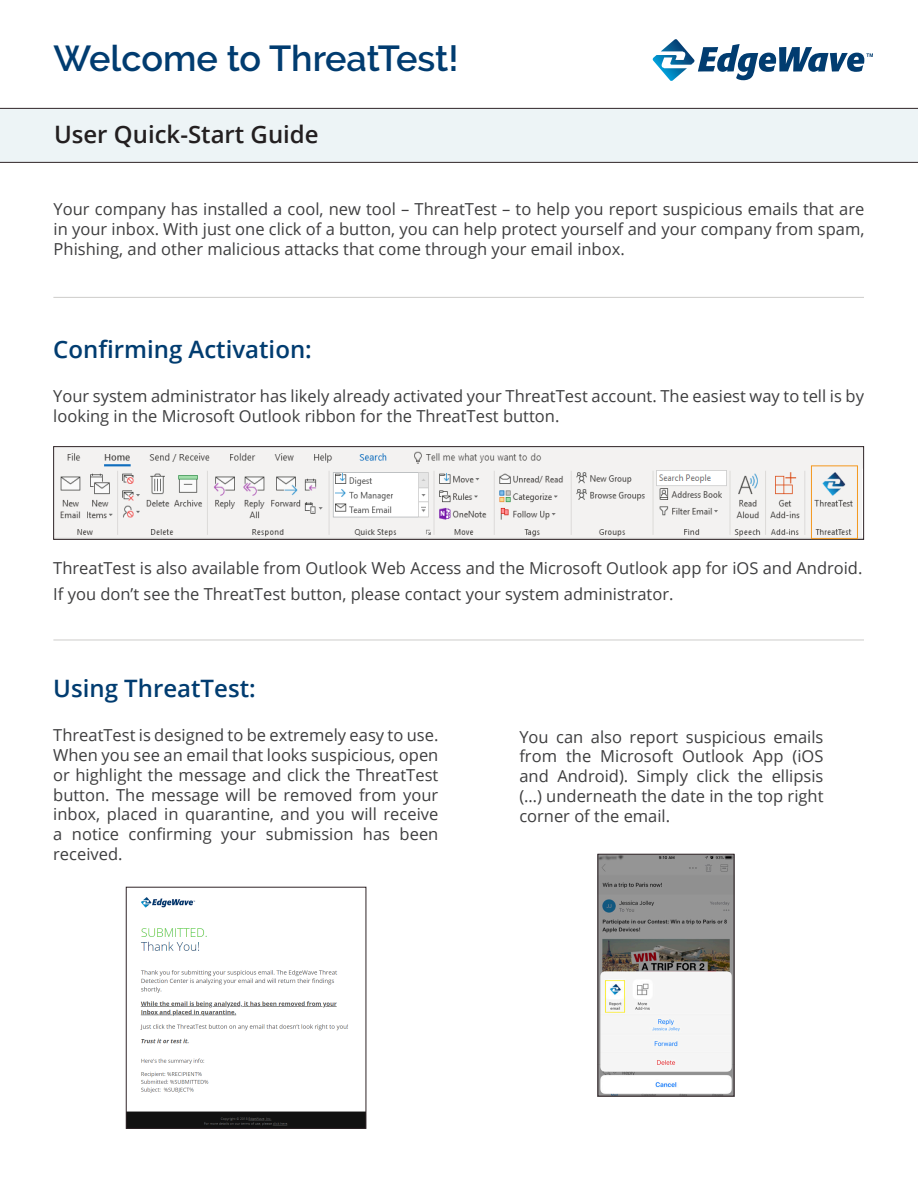
<style>
.page{position:relative;width:918px;height:1188px;background:#fff}
.page>*{position:absolute;margin:0;border:0;box-sizing:border-box;transform-origin:0 0}
.t1{font:600 36px "Raleway";color:#013c70}
.t2{font:600 24px "Open Sans";color:#013c70}
.t3{font:600 24px "Open Sans";color:#231f20}
.t4{font:16.5px/19.8px "Open Sans";color:#3e3e3f;text-align:justify}
</style>
<div class="page">
<svg style="left:652px;top:39px;width:221px;height:42px"></svg>
<div style="left:0;top:108px;width:918px;height:55px;background:#edf4f6"></div>
<img style="left:128px;top:897px;width:236px;height:230px">
<div style="left:126px;top:887px;width:240px;height:242px;border:1px solid #2f2427"></div>
<img style="left:600px;top:856px;width:132px;height:239px">
<div style="left:598px;top:854px;width:136px;height:243px;border:1px solid #2f2427"></div>
<hr style="left:53px;top:640px;width:811px;height:1px;background:#ceccca">
<img style="left:55px;top:448px;width:807px;height:90px">
<div style="left:53px;top:446px;width:811px;height:94px;border:1px solid #2f2427"></div>
<div style="left:811px;top:465px;width:47px;height:74px;border:1px solid #f3981e"></div>
<hr style="left:53px;top:297px;width:811px;height:1px;background:#ceccca">
<h1 class="t1" style="left:54px;top:37px;width:407px">Welcome to ThreatTest!</h1>
<h2 class="t3" style="left:54px;top:118px;width:266px">User Quick-Start Guide</h2>
<p class="t4" style="left:54px;top:199px;width:812px">Your company has installed a cool, new tool – ThreatTest – to help you report suspicious emails that are in your inbox. With just one click of a button, you can help protect yourself and your company from spam, Phishing, and other malicious attacks that come through your email inbox.</p>
<p class="t2" style="left:53px;top:333px;width:260px">Confirming Activation:</p>
<p class="t4" style="left:53px;top:386px;width:812px">Your system administrator has likely already activated your ThreatTest account. The easiest way to tell is by looking in the Microsoft Outlook ribbon for the ThreatTest button.</p>
<p class="t4" style="left:53px;top:558px;width:811px">ThreatTest is also available from Outlook Web Access and the Microsoft Outlook app for iOS and Android.</p>
<p class="t4" style="left:53px;top:584px;width:622px">If you don’t see the ThreatTest button, please contact your system administrator.</p>
<p class="t2" style="left:53px;top:672px;width:204px">Using ThreatTest:</p>
<p class="t4" style="left:53px;top:725px;width:387px">ThreatTest is designed to be extremely easy to use.<br>When you see an email that looks suspicious, open or highlight the message and click the ThreatTest button. The message will be removed from your inbox, placed in quarantine, and you will receive a notice confirming your submission has been received.</p>
<p class="t4" style="left:519px;top:726px;width:306px">You can also report suspicious emails from the Microsoft Outlook App (iOS and Android). Simply click the ellipsis (…) underneath the date in the top right corner of the email.</p>
</div>
